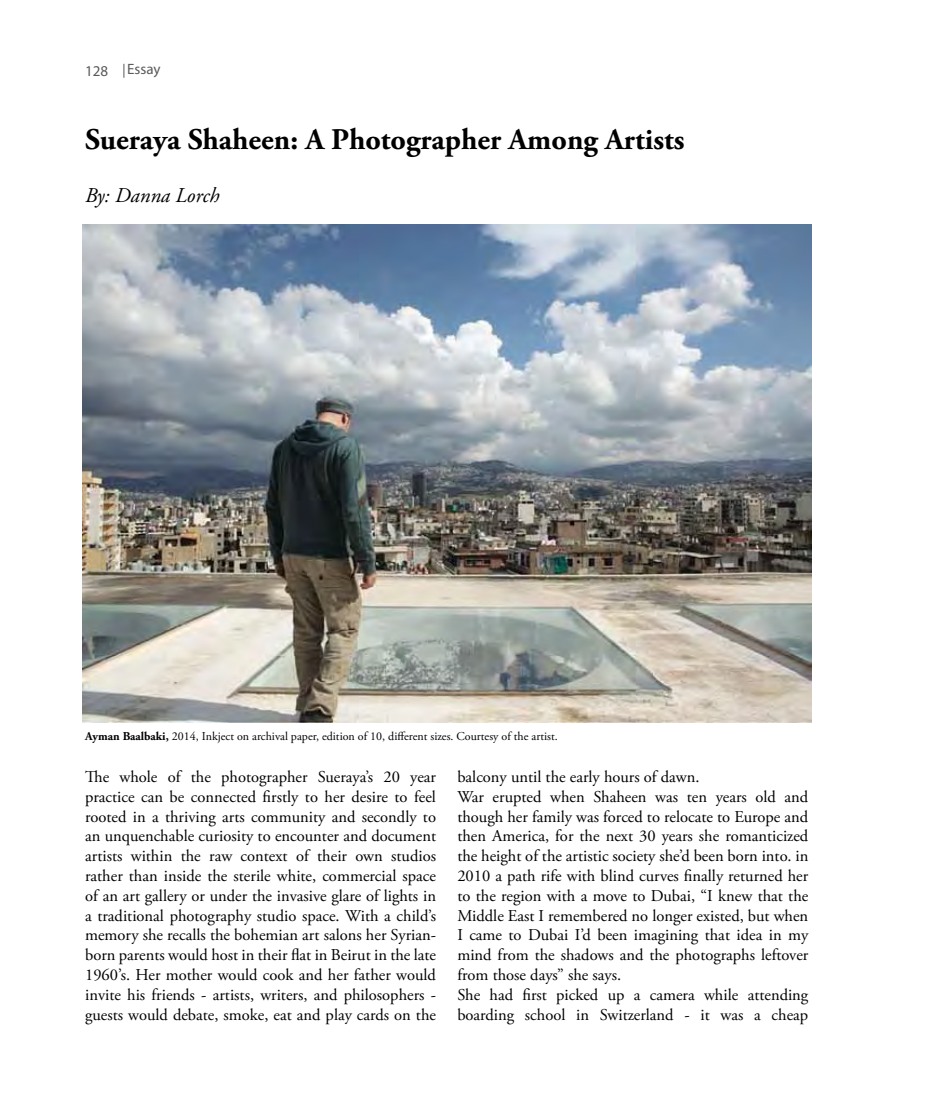
<style>
.page{position:relative;width:936px;height:1106px;background:#fff}
.page>*{position:absolute;margin:0;border:0;box-sizing:border-box;transform-origin:0 0}
.t1{font:700 30px "Adobe Garamond Pro";color:#000}
.t2{font:italic 21px "Adobe Garamond Pro";color:#000}
.t3{font:16.5px/19.8px "Adobe Garamond Pro";color:#000;text-align:justify}
.t4{font:15px "Myriad Pro";color:#58595b}
.t5{font:12px "Adobe Garamond Pro";color:#000}
.s1{font-weight:700}
</style>
<div class="page">
<svg style="left:124px;top:64px;width:1px;height:14px"></svg>
<img style="left:82px;top:224px;width:729px;height:498px">
<p class="t4" style="left:85px;top:62px;width:25px">128</p>
<p class="t4" style="left:127px;top:59px;width:35px">Essay</p>
<h1 class="t1" style="left:85px;top:122px;width:601px">Sueraya Shaheen: A Photographer Among Artists</h1>
<p class="t2" style="left:85px;top:183px;width:136px">By: Danna Lorch</p>
<p class="t5" style="left:85px;top:728px;width:474px"><span class="s1">Ayman Baalbaki,</span> 2014, Inkject on archival paper, edition of 10, different sizes. Courtesy of the artist.</p>
<p class="t3" style="left:85px;top:767px;width:352px">The whole of the photographer Sueraya’s 20 year practice can be connected firstly to her desire to feel rooted in a thriving arts community and secondly to an unquenchable curiosity to encounter and document artists within the raw context of their own studios rather than inside the sterile white, commercial space of an art gallery or under the invasive glare of lights in a traditional photography studio space. With a child’s memory she recalls the bohemian art salons her Syrian&shy;born parents would host in their flat in Beirut in the late 1960’s. Her mother would cook and her father would invite his friends - artists, writers, and philosophers - guests would debate, smoke, eat and play cards on the</p>
<p class="t3" style="left:457px;top:767px;width:352px;text-align:left">balcony until the early hours of dawn.<br>War erupted when Shaheen was ten years old and though her family was forced to relocate to Europe and then America, for the next 30 years she romanticized the height of the artistic society she’d been born into. in 2010 a path rife with blind curves finally returned her to the region with a move to Dubai, “I knew that the Middle East I remembered no longer existed, but when I came to Dubai I’d been imagining that idea in my mind from the shadows and the photographs leftover from those days” she says.<br>She had first picked up a camera while attending boarding school in Switzerland - it was a cheap</p>
</div>
